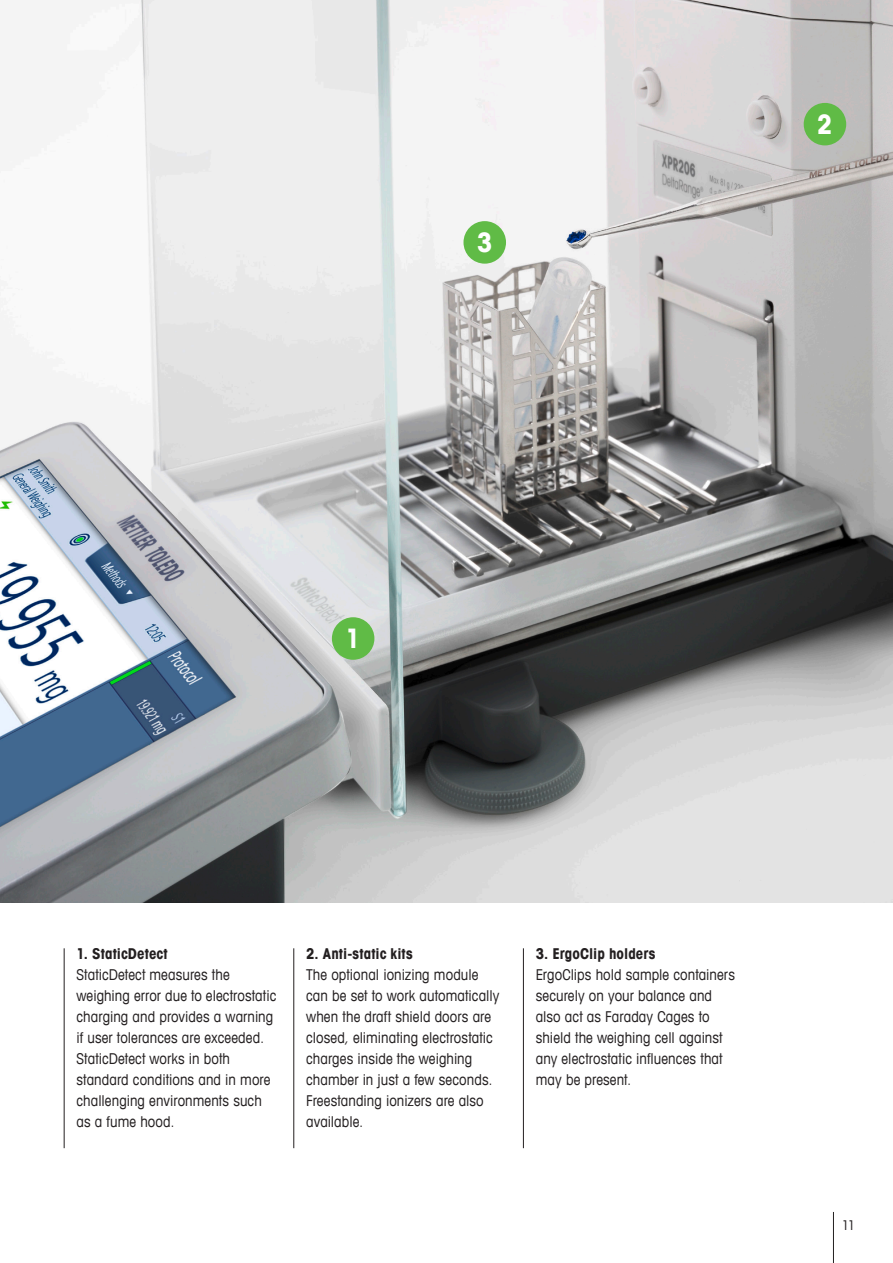
<style>
.page{position:relative;width:893px;height:1263px;background:#fff}
.page>*{position:absolute;margin:0;border:0;box-sizing:border-box;transform-origin:0 0}
.t1{font:700 condensed 27px "Avant Garde Com";color:#fff}
._12_Running_Text_10{font:condensed 15px/21px "Avant Garde Com";letter-spacing:.005em;color:#231f20}
._12_Running_Text_10-2{font:700 condensed 15px "Avant Garde Com";letter-spacing:.005em;color:#231f20}
.t2{font:condensed 13.5px "Avant Garde Com";color:#231f20}
</style>
<div class="page">
<hr style="left:833px;top:1212px;width:1px;height:51px;background:#231f20">
<img style="left:0;top:0;width:893px;height:903px">
<hr style="left:293px;top:948px;width:1px;height:200px;background:#231f20">
<hr style="left:64px;top:948px;width:1px;height:200px;background:#231f20">
<hr style="left:523px;top:948px;width:1px;height:200px;background:#231f20">
<div style="left:332px;top:617px;width:42px;height:43px;background:#60bb46;border-radius:50%"></div>
<div style="left:463px;top:221px;width:43px;height:43px;background:#60bb46;border-radius:50%"></div>
<div style="left:804px;top:103px;width:42px;height:42px;background:#60bb46;border-radius:50%"></div>
<p class="t1" style="left:477px;top:225px;width:17px">3</p>
<p class="t1" style="left:817px;top:107px;width:17px">2</p>
<p class="t1" style="left:345px;top:621px;width:17px">1</p>
<p class="_12_Running_Text_10-2" style="left:77px;top:944px;width:93px">1. StaticDetect</p>
<p class="_12_Running_Text_10" style="left:77px;top:964px;width:201px">StaticDetect measures the weighing error due to electrostatic charging and provides a warning if user tolerances are exceeded.<br>StaticDetect works in both standard conditions and in more challenging environments such as a fume hood.</p>
<p class="_12_Running_Text_10-2" style="left:306px;top:944px;width:108px">2. Anti-static kits</p>
<p class="_12_Running_Text_10" style="left:306px;top:964px;width:195px">The optional ionizing module can be set to work automatically when the draft shield doors are closed, eliminating electrostatic charges inside the weighing chamber in just a few seconds.<br>Freestanding ionizers are also available.</p>
<p class="_12_Running_Text_10-2" style="left:536px;top:944px;width:121px">3. ErgoClip holders</p>
<p class="_12_Running_Text_10" style="left:536px;top:964px;width:201px">ErgoClips hold sample containers securely on your balance and also act as Faraday Cages to shield the weighing cell against any electrostatic influences that may be present.</p>
<p class="t2" style="left:842px;top:1217px;width:15px">11</p>
</div>
